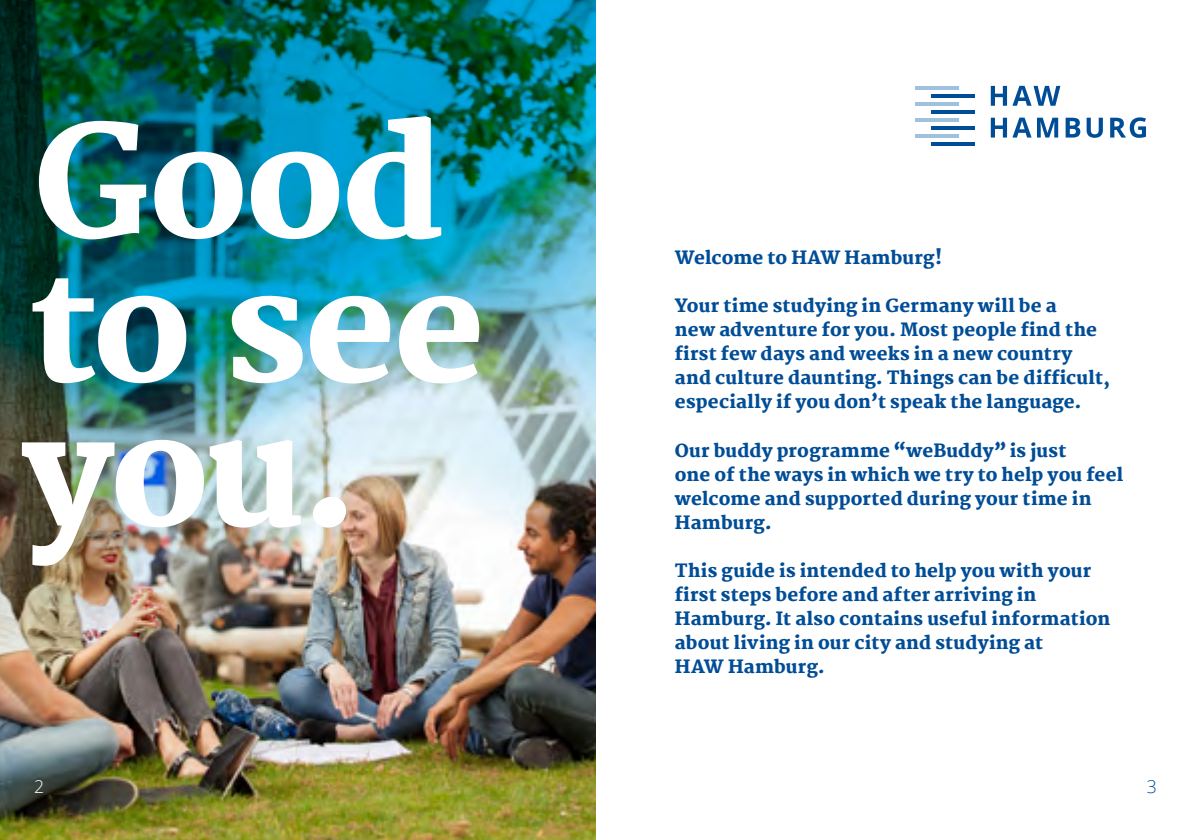
<style>
.page{position:relative;width:1191px;height:840px;background:#fff}
.page>*{position:absolute;margin:0;border:0;box-sizing:border-box;transform-origin:0 0}
.t1{font:800 152px/144px "Martel";letter-spacing:-.02em;color:#fff}
.t2{font:800 18px/24px "Martel";letter-spacing:.01em;color:#004d97}
.t3{font:300 17.6px "Open Sans";color:#fff}
.t4{font:300 17.6px "Open Sans";color:#004d97}
</style>
<div class="page">
<img style="left:0;top:0;width:596px;height:839px">
<hr style="left:915px;top:86px;width:44px;height:4px;background:#a0c1dd">
<hr style="left:915px;top:102px;width:44px;height:4px;background:#a0c1dd">
<hr style="left:915px;top:118px;width:44px;height:4px;background:#a0c1dd">
<svg style="left:915px;top:134px;width:44px;height:3px"></svg>
<hr style="left:931px;top:94px;width:44px;height:4px;background:#004d97">
<hr style="left:931px;top:110px;width:44px;height:4px;background:#004d97">
<svg style="left:931px;top:126px;width:44px;height:3px"></svg>
<svg style="left:931px;top:142px;width:44px;height:3px"></svg>
<svg style="left:990px;top:86px;width:70px;height:20px"></svg>
<svg style="left:990px;top:117px;width:156px;height:21px"></svg>
<h1 class="t1" style="left:22px;top:113px;width:465px">Good to see you.</h1>
<p class="t2" style="left:675px;top:246px;width:269px">Welcome to HAW Hamburg!</p>
<p class="t2" style="left:675px;top:294px;width:437px">Your time studying in Germany will be a<br>new adventure for you. Most people find the first few days and weeks in a new country and culture daunting. Things can be difficult, especially if you don’t speak the language.</p>
<p class="t2" style="left:675px;top:438px;width:450px">Our buddy programme “weBuddy” is just<br>one of the ways in which we try to help you feel welcome and supported during your time in Hamburg.</p>
<p class="t2" style="left:675px;top:558px;width:437px">This guide is intended to help you with your first steps before and after arriving in Hamburg. It also contains useful information about living in our city and studying at<br>HAW Hamburg.</p>
<p class="t3" style="left:34px;top:774px;width:12px">2</p>
<p class="t4" style="left:1146px;top:774px;width:12px">3</p>
</div>
